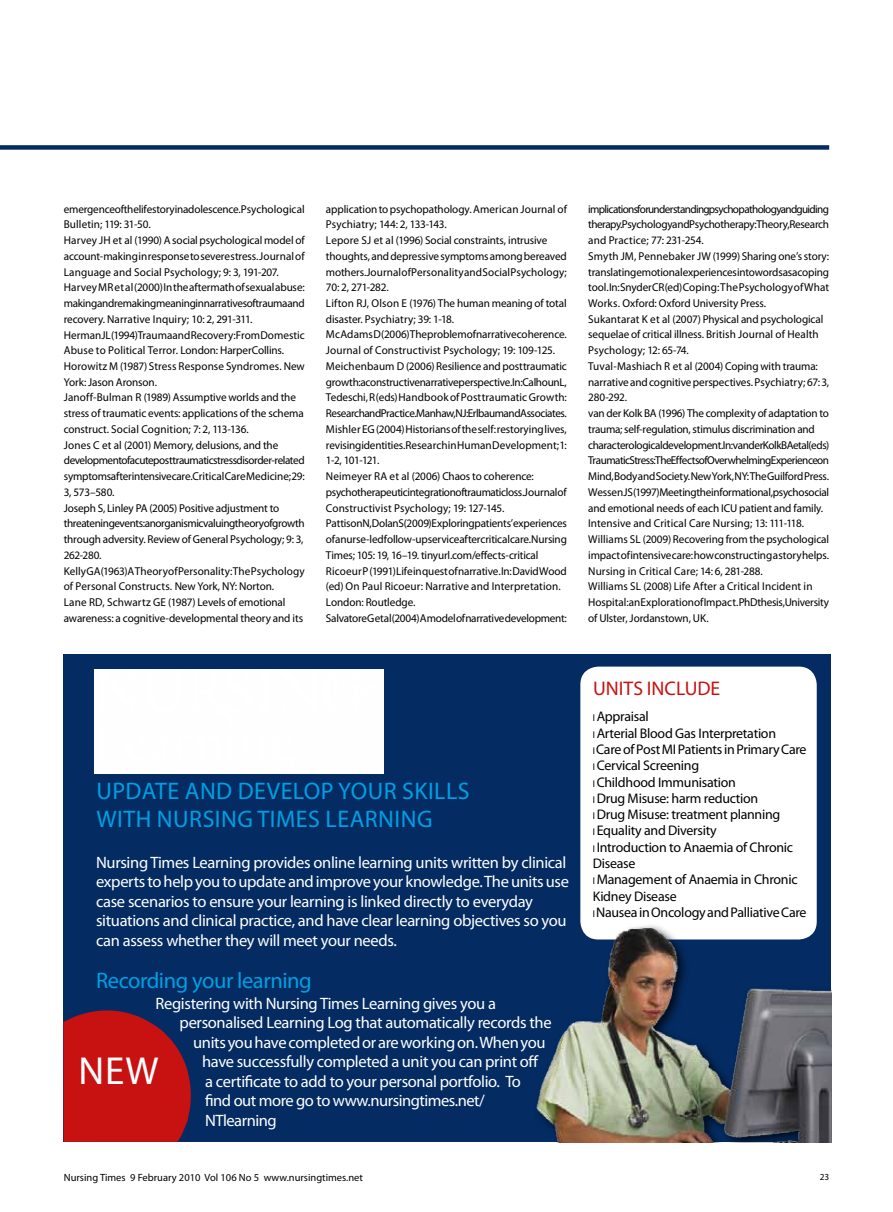
<style>
.page{position:relative;width:893px;height:1212px;background:#fff}
.page>*{position:absolute;margin:0;border:0;box-sizing:border-box;transform-origin:0 0}
.t1{font:39.15px "Myriad Pro";color:#fff}
.t2{font:24px/28.5px "Myriad Pro";letter-spacing:.02em;color:#009fe3}
.t3{font:22.5px "Myriad Pro";letter-spacing:-.02em;color:#009fe3}
.t4{font:19.8px "Myriad Pro";color:#c71211}
.t5{font:16.5px/19.5px "Myriad Pro";letter-spacing:-.02em;color:#fff}
.t6{font:13.95px/16.4px "Myriad Pro";letter-spacing:-.02em;color:#000}
.t7{font:11.4px/15.8px "Myriad Pro";letter-spacing:-.01em;color:#000}
.t8{font:10.5px "Myriad Pro";color:#000}
.t9{font:9.3px "Myriad Pro";color:#000}
.s1{font-size:9.3px}
</style>
<div class="page">
<div style="left:0;top:145px;width:829px;height:5px;background:#042c63"></div>
<div style="left:64px;top:654px;width:767px;height:488px;background:#042c63"></div>
<div style="left:580px;top:667px;width:237px;height:272px;background:#fff;border-radius:18px"></div>
<div style="left:94px;top:670px;width:289px;height:104px;background:#fefefe"></div>
<img style="left:536px;top:915px;width:295px;height:227px">
<svg style="left:63px;top:991px;width:128px;height:151px"></svg>
<p class="t7" style="left:64px;top:201px;width:242px">emergence of the life story in adolescence. Psychological Bulletin; 119: 31-50.<br>Harvey JH et al (1990) A social psychological model of account-making in response to severe stress. Journal of Language and Social Psychology; 9: 3, 191-207.<br>Harvey MR et al (2000) In the aftermath of sexual abuse: making and remaking meaning in narratives of trauma and recovery. Narrative Inquiry; 10: 2, 291-311.<br>Herman JL(1994) Trauma and Recovery: From Domestic Abuse to Political Terror. London: HarperCollins.<br>Horowitz M (1987) Stress Response Syndromes. New York: Jason Aronson.<br>Janoff-Bulman R (1989) Assumptive worlds and the stress of traumatic events: applications of the schema construct. Social Cognition; 7: 2, 113-136.<br>Jones C et al (2001) Memory, delusions, and the development of acute posttraumatic stress disorder-related symptoms after intensive care. Critical Care Medicine; 29:<br>3, 573–580.<br>Joseph S, Linley PA (2005) Positive adjustment to threatening events: an organismic valuing theory of growth through adversity. Review of General Psychology; 9: 3, 262-280.<br>Kelly GA (1963) A Theory of Personality: The Psychology of Personal Constructs. New York, NY: Norton.<br>Lane RD, Schwartz GE (1987) Levels of emotional awareness: a cognitive-developmental theory and its</p>
<p class="t7" style="left:326px;top:201px;width:242px">application to psychopathology. American Journal of Psychiatry; 144: 2, 133-143.<br>Lepore SJ et al (1996) Social constraints, intrusive thoughts, and depressive symptoms among bereaved mothers. Journal of Personality and Social Psychology; 70: 2, 271-282.<br>Lifton RJ, Olson E (1976) The human meaning of total disaster. Psychiatry; 39: 1-18.<br>McAdams D (2006) The problem of narrative coherence.<br>Journal of Constructivist Psychology; 19: 109-125.<br>Meichenbaum D (2006) Resilience and posttraumatic growth: a constructive narrative perspective. In: Calhoun L, Tedeschi, R (eds) Handbook of Posttraumatic Growth:<br>Research and Practice. Manhaw, NJ: Erlbaum and Associates.<br>Mishler EG (2004) Historians of the self: restorying lives, revising identities. Research in Human Development; 1:<br>1-2, 101-121.<br>Neimeyer RA et al (2006) Chaos to coherence: psychotherapeutic integration of traumatic loss. Journal of Constructivist Psychology; 19: 127-145.<br>Pattison N, Dolan S (2009) Exploring patients’ experiences of a nurse-led follow-up service after critical care. Nursing Times; 105: 19, 16–19. tinyurl.com/effects-critical Ricoeur P (1991) Life in quest of narrative. In: David Wood (ed) On Paul Ricoeur: Narrative and Interpretation.<br>London: Routledge.<br>Salvatore G et al (2004) A model of narrative development:</p>
<p class="t7" style="left:588px;top:201px;width:242px">implications for understanding psychopathology and guiding therapy. Psychology and Psychotherapy: Theory, Research and Practice; 77: 231-254.<br>Smyth JM, Pennebaker JW (1999) Sharing one’s story: translating emotional experiences into words as a coping tool. In: Snyder CR (ed) Coping: The Psychology of What Works. Oxford: Oxford University Press.<br>Sukantarat K et al (2007) Physical and psychological sequelae of critical illness. British Journal of Health Psychology; 12: 65-74.<br>Tuval-Mashiach R et al (2004) Coping with trauma: narrative and cognitive perspectives. Psychiatry; 67: 3, 280-292.<br>van der Kolk BA (1996) The complexity of adaptation to trauma; self-regulation, stimulus discrimination and characterological development. In: van der Kolk BA et al (eds)<br>Traumatic Stress: The Effects of Overwhelming Experience on Mind, Body and Society. New York, NY: The Guilford Press.<br>Wessen JS (1997) Meeting the informational, psychosocial and emotional needs of each ICU patient and family.<br>Intensive and Critical Care Nursing; 13: 111-118.<br>Williams SL (2009) Recovering from the psychological impact of intensive care: how constructing a story helps.<br>Nursing in Critical Care; 14: 6, 281-288.<br>Williams SL (2008) Life After a Critical Incident in Hospital: an Exploration of Impact. PhD thesis, University of Ulster, Jordanstown, UK.</p>
<h2 class="t2" style="left:96px;top:776px;width:372px">Update an d develop your ski lls with</h2>
<h2 class="t2" style="left:157px;top:804px;width:277px">Nursing Tim es Learning</h2>
<p class="t5" style="left:96px;top:852px;width:474px">Nursing Times Learning provides online learning units written by clinical experts to help you to update and improve your knowledge. The units use case scenarios to ensure your learning is linked directly to everyday situations and clinical practice, and have clear learning objectives so you can assess whether they will meet your needs.</p>
<h3 class="t3" style="left:96px;top:966px;width:217px">Recording your learning</h3>
<h3 class="t5" style="left:156px;top:993px;width:342px">Registering with Nursing Times Learning gives you a</h3>
<h3 class="t5" style="left:180px;top:1012px;width:374px">personalised Learning Log that automatically records the</h3>
<h3 class="t5" style="left:193px;top:1032px;width:354px">units you have completed or are working on. When you</h3>
<h3 class="t5" style="left:202px;top:1051px;width:338px">have successfully completed a unit you can print off</h3>
<h3 class="t5" style="left:205px;top:1071px;width:317px">a certificate to add to your personal portfolio. To</h3>
<h3 class="t5" style="left:205px;top:1090px;width:281px">find out more go to www.nursingtimes.net/</h3>
<h3 class="t5" style="left:205px;top:1110px;width:73px">NTlearning</h3>
<h1 class="t1" style="left:79px;top:1046px;width:82px">NEW</h1>
<h3 class="t4" style="left:593px;top:676px;width:11px">Units</h3>
<h3 class="t4" style="left:647px;top:676px;width:75px">include</h3>
<p class="t6" style="left:593px;top:708px;width:215px"><span class="s1">l</span> Appraisal<br><span class="s1">l</span> Arterial Blood Gas Interpretation <span class="s1">l</span>Care of Post MI Patients in Primary Care <span class="s1">l</span> Cervical Screening<br><span class="s1">l</span> Childhood Immunisation<br><span class="s1">l</span> Drug Misuse: harm reduction<br><span class="s1">l</span> Drug Misuse: treatment planning<br><span class="s1">l</span> Equality and Diversity<br><span class="s1">l</span> Introduction to Anaemia of Chronic<br>Disease<br><span class="s1">l</span> Management of Anaemia in Chronic<br>Kidney Disease<br><span class="s1">l</span>Nausea in Oncology and Palliative Care</p>
<p class="t8" style="left:64px;top:1171px;width:301px">Nursing Times 9 February 2010 Vol 106 No 5 www.nursingtimes.net</p>
<p class="t9" style="left:820px;top:1171px;width:11px">23</p>
</div>
